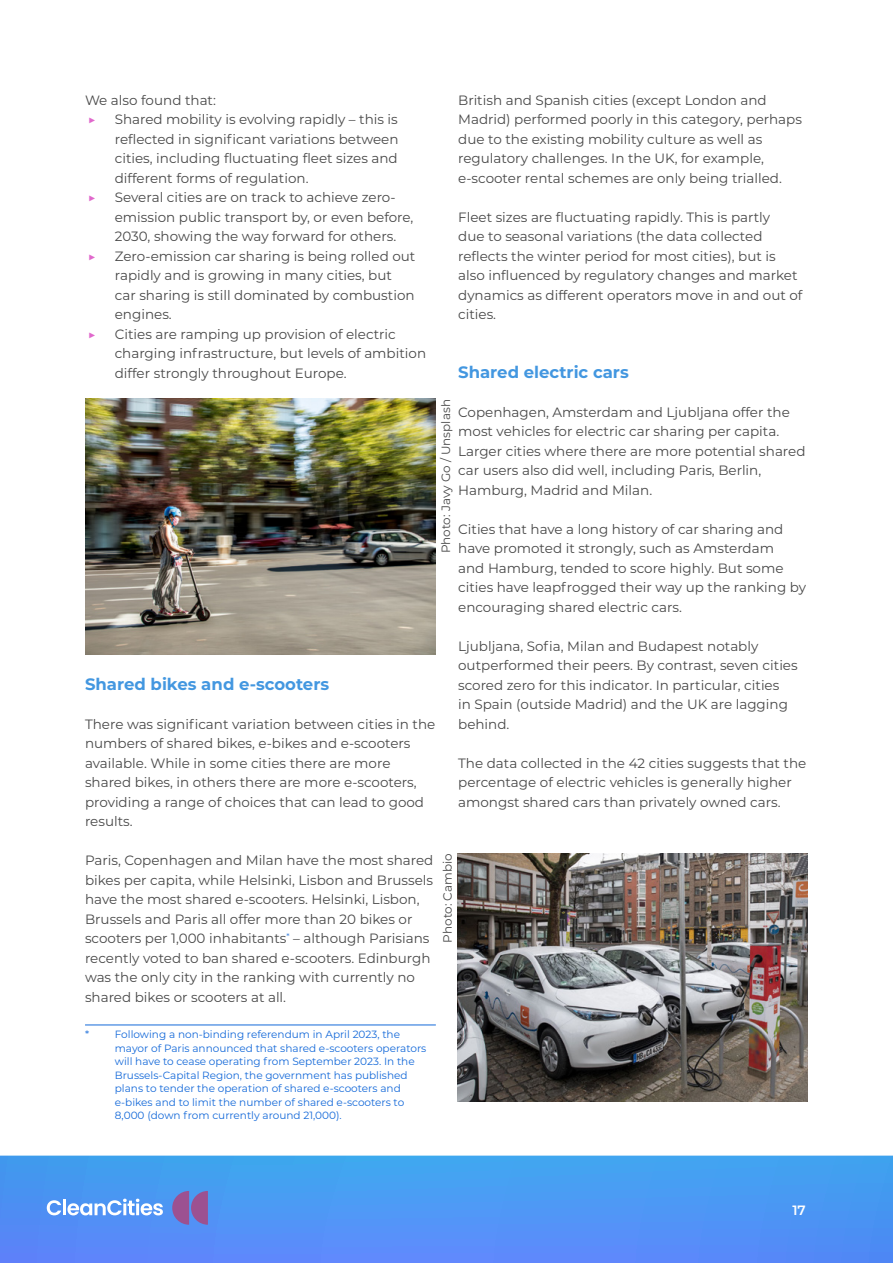
<style>
.page{position:relative;width:893px;height:1263px;background:#fff}
.page>*{position:absolute;margin:0;border:0;box-sizing:border-box;transform-origin:0 0}
.t1{font:700 16.5px "Montserrat";color:#4397e0}
.t2{font:13.5px/19.5px "Montserrat";color:#484848}
.t3{font:13.5px "Montserrat";color:#e068cc}
.t4{font:600 13.5px "Montserrat";color:#fff}
.t5{font:12px "Montserrat";color:#484848}
.t6{font:10.5px/13.5px "Montserrat";color:#1469d9}
</style>
<div class="page">
<svg style="left:0;top:1155px;width:893px;height:108px;background:#4e96f4"></svg>
<svg style="left:172px;top:1191px;width:36px;height:34px"></svg>
<svg style="left:47px;top:1200px;width:14px;height:15px"></svg>
<hr style="left:63px;top:1199px;width:3px;height:16px;background:#fff">
<svg style="left:67px;top:1198px;width:96px;height:17px"></svg>
<hr style="left:85px;top:1025px;width:351px;height:1px;background:#1469d9">
<img style="left:85px;top:399px;width:351px;height:255px">
<img style="left:457px;top:853px;width:351px;height:248px">
<p class="t2" style="left:85px;top:90px;width:132px">We also found that:</p>
<p class="t3" style="left:88px;top:110px;width:10px">▶</p>
<p class="t2" style="left:115px;top:109px;width:285px;text-align:justify">Shared mobility is evolving rapidly – this is reflected in significant variations between cities, including fluctuating fleet sizes and different forms of regulation.</p>
<p class="t3" style="left:88px;top:188px;width:10px">▶</p>
<p class="t2" style="left:115px;top:187px;width:300px">Several cities are on track to achieve zero&shy;emission public transport by, or even before,<br>2030, showing the way forward for others.</p>
<p class="t3" style="left:88px;top:246px;width:10px">▶</p>
<p class="t2" style="left:115px;top:245px;width:302px">Zero-emission car sharing is being rolled out rapidly and is growing in many cities, but car sharing is still dominated by combustion engines.</p>
<p class="t3" style="left:88px;top:324px;width:10px">▶</p>
<p class="t2" style="left:115px;top:323px;width:313px">Cities are ramping up provision of electric charging infrastructure, but levels of ambition differ strongly throughout Europe.</p>
<p class="t2" style="left:458px;top:90px;width:345px">British and Spanish cities (except London and Madrid) performed poorly in this category, perhaps due to the existing mobility culture as well as regulatory challenges. In the UK, for example, e-scooter rental schemes are only being trialled.</p>
<p class="t2" style="left:458px;top:207px;width:346px">Fleet sizes are fluctuating rapidly. This is partly<br>due to seasonal variations (the data collected reflects the winter period for most cities), but is also influenced by regulatory changes and market dynamics as different operators move in and out of cities.</p>
<p class="t1" style="left:458px;top:360px;width:172px">Shared electric cars</p>
<p class="t2" style="left:458px;top:402px;width:349px">Copenhagen, Amsterdam and Ljubljana offer the most vehicles for electric car sharing per capita.<br>Larger cities where there are more potential shared car users also did well, including Paris, Berlin, Hamburg, Madrid and Milan.</p>
<p class="t2" style="left:458px;top:519px;width:349px">Cities that have a long history of car sharing and have promoted it strongly, such as Amsterdam<br>and Hamburg, tended to score highly. But some cities have leapfrogged their way up the ranking by encouraging shared electric cars.</p>
<p class="t2" style="left:458px;top:635px;width:341px">Ljubljana, Sofia, Milan and Budapest notably outperformed their peers. By contrast, seven cities scored zero for this indicator. In particular, cities<br>in Spain (outside Madrid) and the UK are lagging behind.</p>
<p class="t2" style="left:458px;top:752px;width:350px">The data collected in the 42 cities suggests that the percentage of electric vehicles is generally higher amongst shared cars than privately owned cars.</p>
<p class="t5" style="left:438px;top:553px;width:156px;rotate:-90deg">Photo: Javy Go / Unsplash</p>
<p class="t1" style="left:85px;top:672px;width:246px">Shared bikes and e-scooters</p>
<p class="t2" style="left:85px;top:714px;width:352px">There was significant variation between cities in the numbers of shared bikes, e-bikes and e-scooters available. While in some cities there are more shared bikes, in others there are more e-scooters, providing a range of choices that can lead to good results.</p>
<p class="t2" style="left:85px;top:850px;width:350px">Paris, Copenhagen and Milan have the most shared bikes per capita, while Helsinki, Lisbon and Brussels have the most shared e-scooters. Helsinki, Lisbon, Brussels and Paris all offer more than 20 bikes or scooters per 1,000 inhabitants<sup>*</sup> – although Parisians recently voted to ban shared e-scooters. Edinburgh was the only city in the ranking with currently no shared bikes or scooters at all.</p>
<p class="t6" style="left:85px;top:1027px;width:6px">*</p>
<p class="t6" style="left:115px;top:1027px;width:313px">Following a non-binding referendum in April 2023, the mayor of Paris announced that shared e-scooters operators will have to cease operating from September 2023. In the Brussels-Capital Region, the government has published plans to tender the operation of shared e-scooters and e-bikes and to limit the number of shared e-scooters to 8,000 (down from currently around 21,000).</p>
<p class="t5" style="left:439px;top:943px;width:91px;rotate:-90deg">Photo: Cambio</p>
<p class="t4" style="left:792px;top:1200px;width:15px">17</p>
</div>
